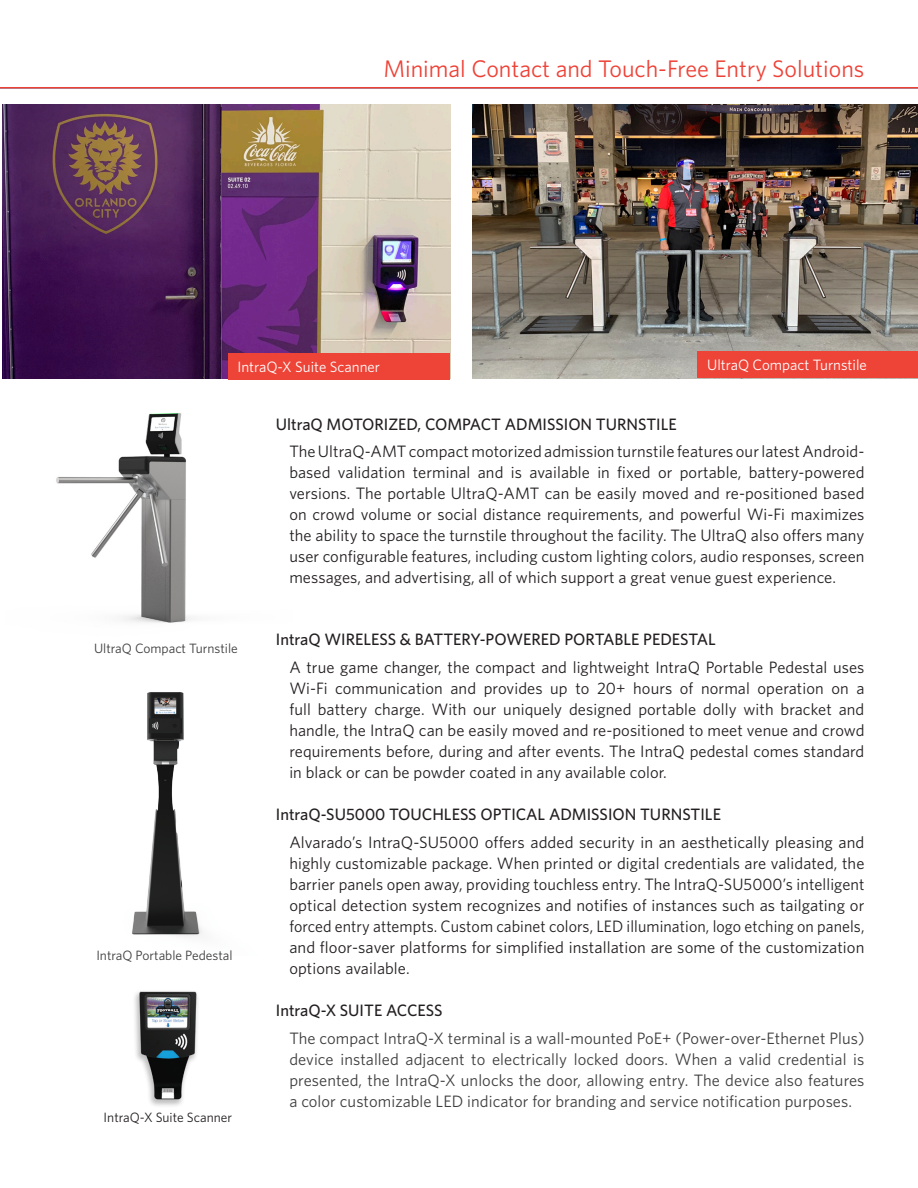
<style>
.page{position:relative;width:918px;height:1188px;background:#fff}
.page>*{position:absolute;margin:0;border:0;box-sizing:border-box;transform-origin:0 0}
.t1{font:24px "Whitney";color:#ee4237}
.t2{font:16.5px/21px "Whitney";letter-spacing:.005em;color:#231f20;text-align:justify}
.t3{font:16.5px/21px "Whitney";letter-spacing:.005em;color:#3e3e3f;text-align:justify}
.t4{font:500 16.5px "Whitney";color:#231f20}
.t5{font:15px "Whitney";color:#fff}
.t6{font:13.5px "Whitney";color:#3e3e3f}
.t7{font:13.5px "Whitney";color:#231f20}
</style>
<div class="page">
<img style="left:2px;top:105px;width:448px;height:274px">
<img style="left:472px;top:105px;width:446px;height:274px">
<div style="left:228px;top:353px;width:222px;height:27px;background:#ee4337"></div>
<div style="left:698px;top:352px;width:220px;height:26px;background:#ee4337"></div>
<hr style="left:0;top:87px;width:918px;height:1px;background:#ee4237">
<img style="left:132px;top:692px;width:71px;height:245px">
<img style="left:56px;top:413px;width:136px;height:210px">
<img style="left:134px;top:991px;width:64px;height:115px">
<h1 class="t1" style="left:383px;top:53px;width:483px">Minimal Contact and Touch-Free Entry Solutions</h1>
<p class="t5" style="left:237px;top:356px;width:144px">IntraQ-X Suite Scanner</p>
<p class="t5" style="left:707px;top:355px;width:161px">UltraQ Compact Turnstile</p>
<p class="t6" style="left:94px;top:640px;width:145px">UltraQ Compact Turnstile</p>
<p class="t6" style="left:96px;top:946px;width:138px">IntraQ Portable Pedestal</p>
<p class="t7" style="left:104px;top:1109px;width:130px">IntraQ-X Suite Scanner</p>
<p class="t4" style="left:276px;top:413px;width:402px">UltraQ MOTORIZED, COMPACT ADMISSION TURNSTILE</p>
<p class="t2" style="left:289px;top:441px;width:577px">The UltraQ-AMT compact motorized admission turnstile features our latest Android&shy;based validation terminal and is available in fixed or portable, battery-powered versions. The portable UltraQ-AMT can be easily moved and re-positioned based on crowd volume or social distance requirements, and powerful Wi-Fi maximizes the ability to space the turnstile throughout the facility. The UltraQ also offers many user configurable features, including custom lighting colors, audio responses, screen messages, and advertising, all of which support a great venue guest experience.</p>
<p class="t4" style="left:276px;top:629px;width:442px">IntraQ WIRELESS &amp; BATTERY-POWERED PORTABLE PEDESTAL</p>
<p class="t2" style="left:289px;top:657px;width:577px">A true game changer, the compact and lightweight IntraQ Portable Pedestal uses Wi-Fi communication and provides up to 20+ hours of normal operation on a full battery charge. With our uniquely designed portable dolly with bracket and handle, the IntraQ can be easily moved and re-positioned to meet venue and crowd requirements before, during and after events. The IntraQ pedestal comes standard in black or can be powder coated in any available color.</p>
<p class="t4" style="left:276px;top:803px;width:447px">IntraQ-SU5000 TOUCHLESS OPTICAL ADMISSION TURNSTILE</p>
<p class="t2" style="left:289px;top:831px;width:577px">Alvarado’s IntraQ-SU5000 offers added security in an aesthetically pleasing and highly customizable package. When printed or digital credentials are validated, the barrier panels open away, providing touchless entry. The IntraQ-SU5000’s intelligent optical detection system recognizes and notifies of instances such as tailgating or forced entry attempts. Custom cabinet colors, LED illumination, logo etching on panels, and floor-saver platforms for simplified installation are some of the customization options available.</p>
<p class="t4" style="left:276px;top:999px;width:168px">IntraQ-X SUITE ACCESS</p>
<p class="t3" style="left:289px;top:1027px;width:577px">The compact IntraQ-X terminal is a wall-mounted PoE+ (Power-over-Ethernet Plus) device installed adjacent to electrically locked doors. When a valid credential is presented, the IntraQ-X unlocks the door, allowing entry. The device also features a color customizable LED indicator for branding and service notification purposes.</p>
</div>
